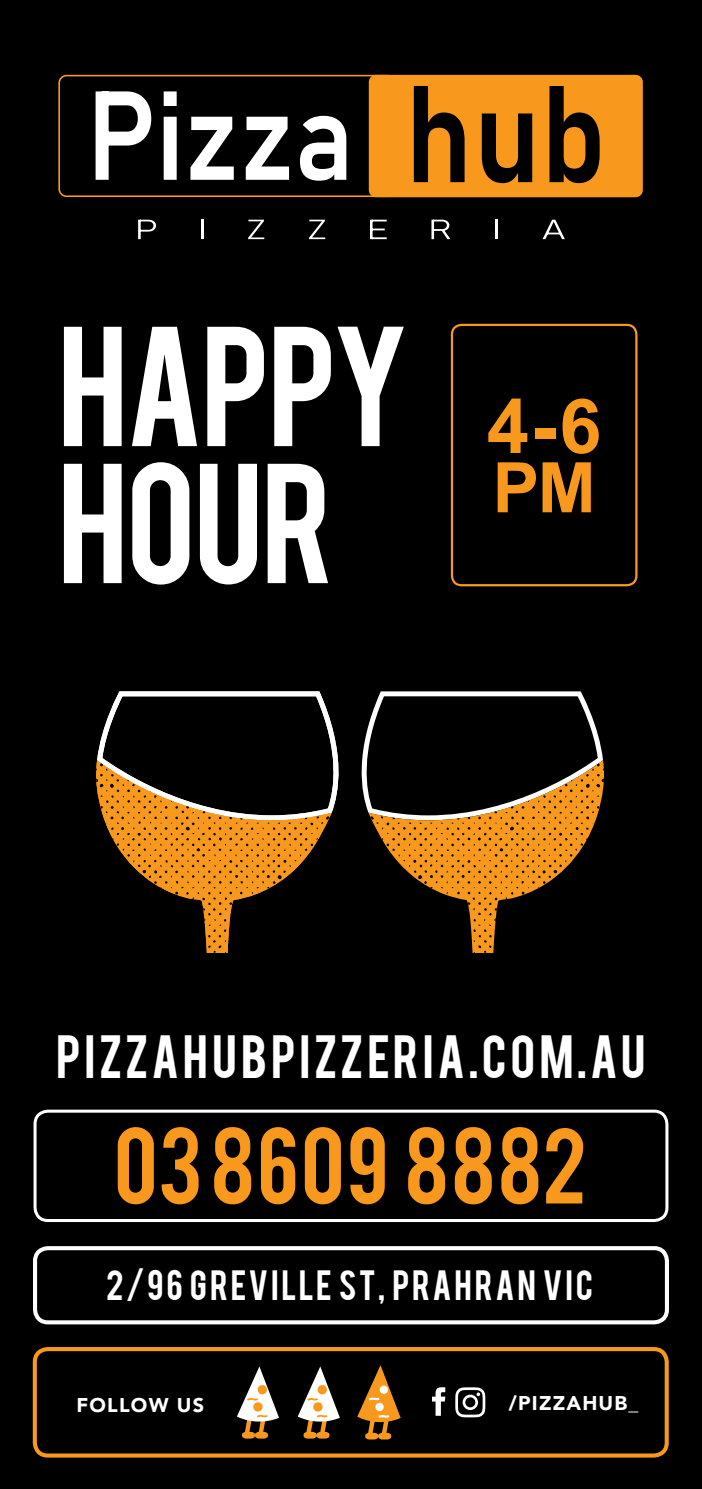
<style>
.page{position:relative;width:702px;height:1489px;background:#fff}
.page>*{position:absolute;margin:0;border:0;box-sizing:border-box;transform-origin:0 0}
.t1{font:134px/137px "Bebas";letter-spacing:-.015em;color:#fff}
.t2{font:84.75px "Bebas";letter-spacing:.02em;color:#f8991d}
.t3{font:700 75.75px "Arial";color:#f8991d}
.t4{font:700 69.75px "Arial";color:#f8991d}
.t5{font:48px "Bebas";letter-spacing:.08em;color:#fff}
.t6{font:33.25px "Bebas";letter-spacing:.08em;color:#fff}
.t7{font:900 19.75px "Avenir";letter-spacing:.06em;color:#fff}
</style>
<div class="page">
<div style="left:0;top:0;width:702px;height:1488px;background:#000"></div>
<svg style="left:97px;top:691px;width:242px;height:121px"></svg>
<svg style="left:96px;top:760px;width:236px;height:192px"></svg>
<svg style="left:361px;top:691px;width:242px;height:120px"></svg>
<svg style="left:368px;top:760px;width:236px;height:192px"></svg>
<svg style="left:96px;top:91px;width:55px;height:89px"></svg>
<svg style="left:164px;top:91px;width:13px;height:89px"></svg>
<svg style="left:190px;top:117px;width:44px;height:63px"></svg>
<svg style="left:246px;top:117px;width:43px;height:63px"></svg>
<svg style="left:300px;top:116px;width:46px;height:65px"></svg>
<div style="left:369px;top:75px;width:273px;height:122px;background:#f8991d;border-radius:7px"></div>
<div style="left:58px;top:75px;width:337px;height:122px;border:2px solid #f8991d;border-radius:7px"></div>
<svg style="left:414px;top:86px;width:118px;height:97px"></svg>
<svg style="left:549px;top:86px;width:50px;height:97px"></svg>
<svg style="left:138px;top:220px;width:18px;height:19px"></svg>
<svg style="left:201px;top:220px;width:2px;height:19px"></svg>
<svg style="left:248px;top:220px;width:16px;height:19px"></svg>
<svg style="left:309px;top:220px;width:16px;height:19px"></svg>
<svg style="left:370px;top:220px;width:16px;height:19px"></svg>
<svg style="left:431px;top:220px;width:19px;height:19px"></svg>
<svg style="left:495px;top:220px;width:2px;height:19px"></svg>
<svg style="left:542px;top:220px;width:23px;height:19px"></svg>
<div style="left:451px;top:324px;width:186px;height:262px;border:2px solid #f8991d;border-radius:10px"></div>
<div style="left:33px;top:1245px;width:636px;height:79px;border:4px solid #fff;border-radius:13px"></div>
<div style="left:34px;top:1109px;width:634px;height:112px;border:3px solid #fff;border-radius:13px"></div>
<div style="left:33px;top:1346px;width:635px;height:111px;border:4px solid #f8991d;border-radius:13px"></div>
<svg style="left:237px;top:1366px;width:42px;height:73px"></svg>
<svg style="left:297px;top:1366px;width:43px;height:73px"></svg>
<svg style="left:357px;top:1365px;width:44px;height:75px"></svg>
<svg style="left:455px;top:1387px;width:30px;height:30px"></svg>
<svg style="left:432px;top:1387px;width:13px;height:28px"></svg>
<h1 class="t1" style="left:58px;top:309px;width:354px">HAPPY<br>HOUR</h1>
<h3 class="t3" style="left:487px;top:376px;width:116px">4-6</h3>
<h3 class="t4" style="left:492px;top:442px;width:105px">PM</h3>
<h3 class="t5" style="left:56px;top:1021px;width:591px">PIZZAHUBPIZZERIA.COM.AU</h3>
<h2 class="t2" style="left:114px;top:1103px;width:475px">03 8609 8882</h2>
<p class="t6" style="left:106px;top:1260px;width:488px">2/96 GREVILLE ST, PRAHRAN VIC</p>
<p class="t7" style="left:77px;top:1388px;width:129px">FOLLOW US</p>
<p class="t7" style="left:509px;top:1385px;width:131px">/PIZZAHUB_</p>
</div>
